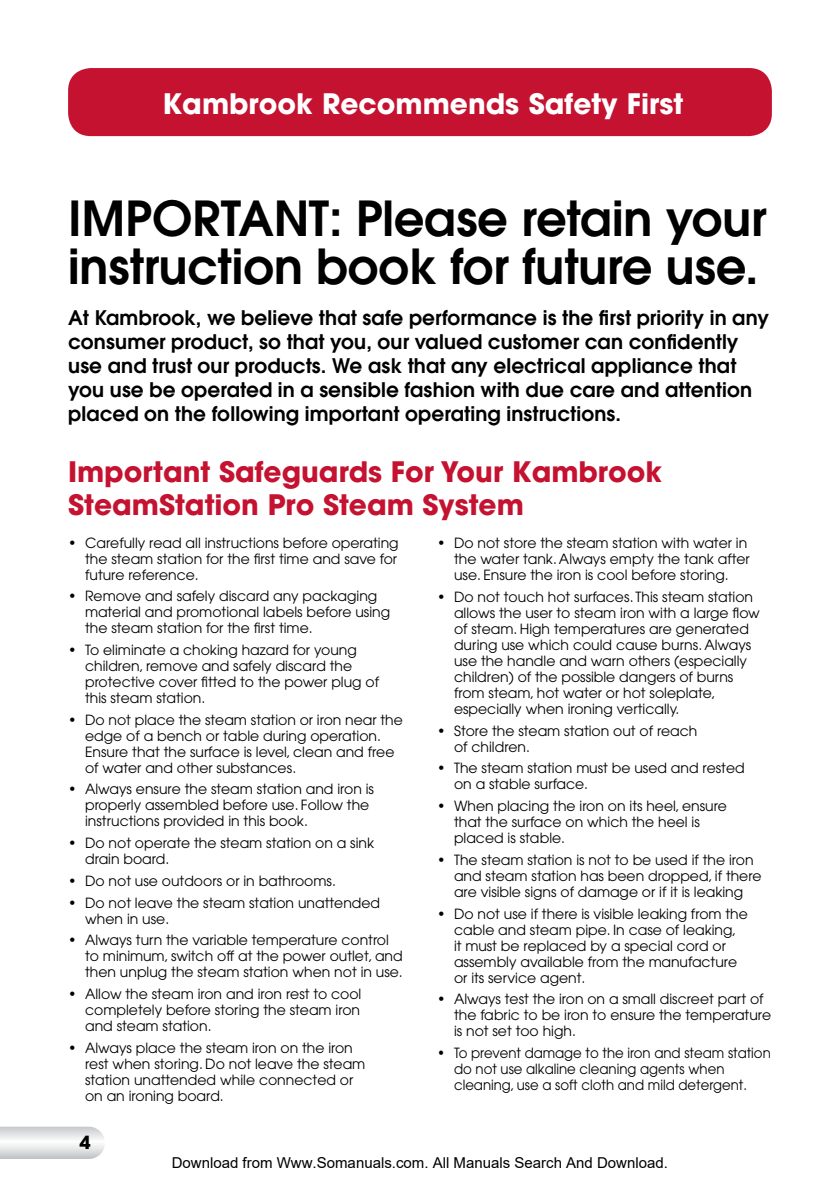
<style>
.page{position:relative;width:840px;height:1191px;background:#fff}
.page>*{position:absolute;margin:0;border:0;box-sizing:border-box;transform-origin:0 0}
.t1{font:600 48px/48px "Avant Garde";letter-spacing:-.005em;color:#000}
.t2{font:700 28px/33.6px "Avant Garde";color:#c41230}
.t3{font:700 28px "Avant Garde";color:#fff}
.t4{font:600 20px/24px "Avant Garde";letter-spacing:.01em;color:#000}
.t5{font:700 18px "Avant Garde";color:#000}
.t6{font:15px "Arial";color:#000}
.t7{font:14px/16px "Avant Garde";color:#000}
.t8{font:14px/16px "Avant Garde";color:#000;scale:.95 1}
</style>
<div class="page">
<svg style="left:0;top:1126px;width:104px;height:32px"></svg>
<div style="left:68px;top:68px;width:703px;height:68px;background:#c41230;border-radius:23px"></div>
<h2 class="t3" style="left:162px;top:85px;width:522px">Kambrook Recommends Safety First</h2>
<h1 class="t1" style="left:68px;top:193px;width:699px">IMPORTANT: Please retain your instruction book for future use.</h1>
<p class="t4" style="left:68px;top:305px;width:702px">At Kambrook, we believe that safe performance is the first priority in any consumer product, so that you, our valued customer can confidently use and trust our products. We ask that any electrical appliance that you use be operated in a sensible fashion with due care and attention placed on the following important operating instructions.</p>
<h2 class="t2" style="left:68px;top:454px;width:595px">Important Safeguards For Your Kambrook<br>SteamStation Pro Steam System</h2>
<p class="t7" style="left:85px;top:534px;width:315px;text-align:justify;text-indent:-17px">• Carefully read all instructions before operating the steam station for the first time and save for future reference.</p>
<p class="t7" style="left:85px;top:588px;width:306px;text-indent:-17px">• Remove and safely discard any packaging material and promotional labels before using the steam station for the first time.</p>
<p class="t7" style="left:85px;top:642px;width:295px;text-indent:-17px">• To eliminate a choking hazard for young children, remove and safely discard the protective cover fitted to the power plug of this steam station.</p>
<p class="t7" style="left:85px;top:711px;width:319px;text-indent:-17px">• Do not place the steam station or iron near the edge of a bench or table during operation.<br>Ensure that the surface is level, clean and free of water and other substances.</p>
<p class="t7" style="left:85px;top:781px;width:290px;text-indent:-17px">• Always ensure the steam station and iron is properly assembled before use. Follow the instructions provided in this book.</p>
<p class="t7" style="left:85px;top:835px;width:290px;text-indent:-17px">• Do not operate the steam station on a sink drain board.</p>
<p class="t7" style="left:68px;top:872px;width:269px">• Do not use outdoors or in bathrooms.</p>
<p class="t7" style="left:85px;top:894px;width:296px;text-indent:-17px">• Do not leave the steam station unattended when in use.</p>
<p class="t7" style="left:85px;top:932px;width:319px;text-indent:-17px">• Always turn the variable temperature control to minimum, switch off at the power outlet, and then unplug the steam station when not in use.</p>
<p class="t7" style="left:85px;top:985px;width:278px;text-align:justify;text-indent:-17px">• Allow the steam iron and iron rest to cool completely before storing the steam iron and steam station.</p>
<p class="t7" style="left:85px;top:1039px;width:281px;text-indent:-17px">• Always place the steam iron on the iron rest when storing. Do not leave the steam station unattended while connected or on an ironing board.</p>
<p class="t7" style="left:454px;top:535px;width:297px;text-indent:-17px">• Do not store the steam station with water in the water tank. Always empty the tank after use. Ensure the iron is cool before storing.</p>
<p class="t7" style="left:454px;top:589px;width:307px;text-indent:-17px">• Do not touch hot surfaces. This steam station allows the user to steam iron with a large flow of steam. High temperatures are generated during use which could cause burns. Always use the handle and warn others (especially children) of the possible dangers of burns from steam, hot water or hot soleplate, especially when ironing vertically.</p>
<p class="t7" style="left:454px;top:722px;width:245px;text-indent:-17px">• Store the steam station out of reach of children.</p>
<p class="t7" style="left:454px;top:760px;width:292px;text-indent:-17px">• The steam station must be used and rested on a stable surface.</p>
<p class="t7" style="left:454px;top:798px;width:274px;text-indent:-17px">• When placing the iron on its heel, ensure that the surface on which the heel is placed is stable.</p>
<p class="t7" style="left:454px;top:851px;width:309px;text-indent:-17px">• The steam station is not to be used if the iron and steam station has been dropped, if there are visible signs of damage or if it is leaking</p>
<p class="t7" style="left:454px;top:905px;width:295px;text-indent:-17px">• Do not use if there is visible leaking from the cable and steam pipe. In case of leaking,<br>it must be replaced by a special cord or assembly available from the manufacture or its service agent.</p>
<p class="t7" style="left:454px;top:991px;width:318px;text-indent:-17px">• Always test the iron on a small discreet part of the fabric to be iron to ensure the temperature is not set too high.</p>
<p class="t8" style="left:454px;top:1044px;width:335px;text-indent:-17px">• To prevent damage to the iron and steam station do not use alkaline cleaning agents when cleaning, use a soft cloth and mild detergent.</p>
<p class="t5" style="left:79px;top:1131px;width:13px">4</p>
<p class="t6" style="left:172px;top:1154px;width:497px">Download from Www.Somanuals.com. All Manuals Search And Download.</p>
</div>
